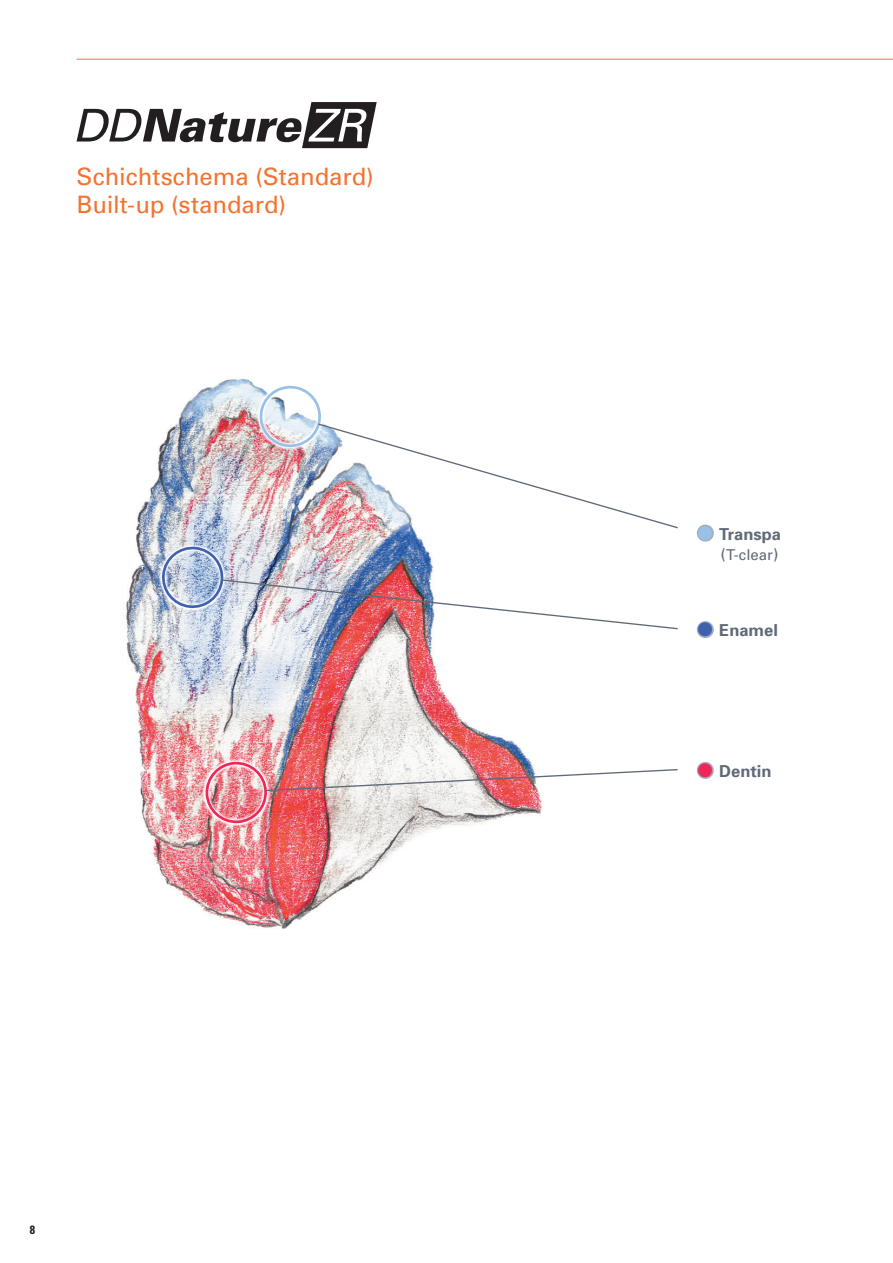
<style>
.page{position:relative;width:893px;height:1263px;background:#fff}
.page>*{position:absolute;margin:0;border:0;box-sizing:border-box;transform-origin:0 0}
.t1{font:24px/28.3px "Univers";color:#f37331}
.t2{font:700 16.5px "Univers";color:#616a78}
.t3{font:15px "Univers";color:#616a78}
.t4{font:700 condensed 12px "Univers";color:#231f20}
.s1{color:#99c0e6}
.s2{font-size:16.5px}
.s3{color:#4062ae}
.s4{color:#ee2858}
</style>
<div class="page">
<hr style="left:77px;top:59px;width:816px;height:1px;background:#f37331">
<svg style="left:696px;top:762px;width:18px;height:17px"></svg>
<svg style="left:696px;top:621px;width:18px;height:17px"></svg>
<svg style="left:696px;top:524px;width:18px;height:18px"></svg>
<img style="left:126px;top:379px;width:404px;height:550px">
<svg style="left:202px;top:758px;width:68px;height:69px"></svg>
<svg style="left:254px;top:380px;width:424px;height:149px"></svg>
<img style="left:159px;top:543px;width:519px;height:87px">
<img style="left:205px;top:761px;width:473px;height:64px">
<svg style="left:77px;top:102px;width:300px;height:46px"></svg>
<p class="t1" style="left:77px;top:161px;width:299px">Schichtschema (Standard)<br>Built-up (standard)</p>
<p class="t4" style="left:30px;top:1222px;width:7px">8</p>
<p class="t2" style="left:698px;top:523px;width:85px"><span class="s1">●</span> Transpa</p>
<p class="t3" style="left:720px;top:545px;width:59px"><span class="s2">(</span>T-clear<span class="s2">)</span></p>
<p class="t2" style="left:698px;top:620px;width:82px"><span class="s3">●</span> Enamel</p>
<p class="t2" style="left:698px;top:761px;width:75px"><span class="s4">●</span> Dentin</p>
</div>
